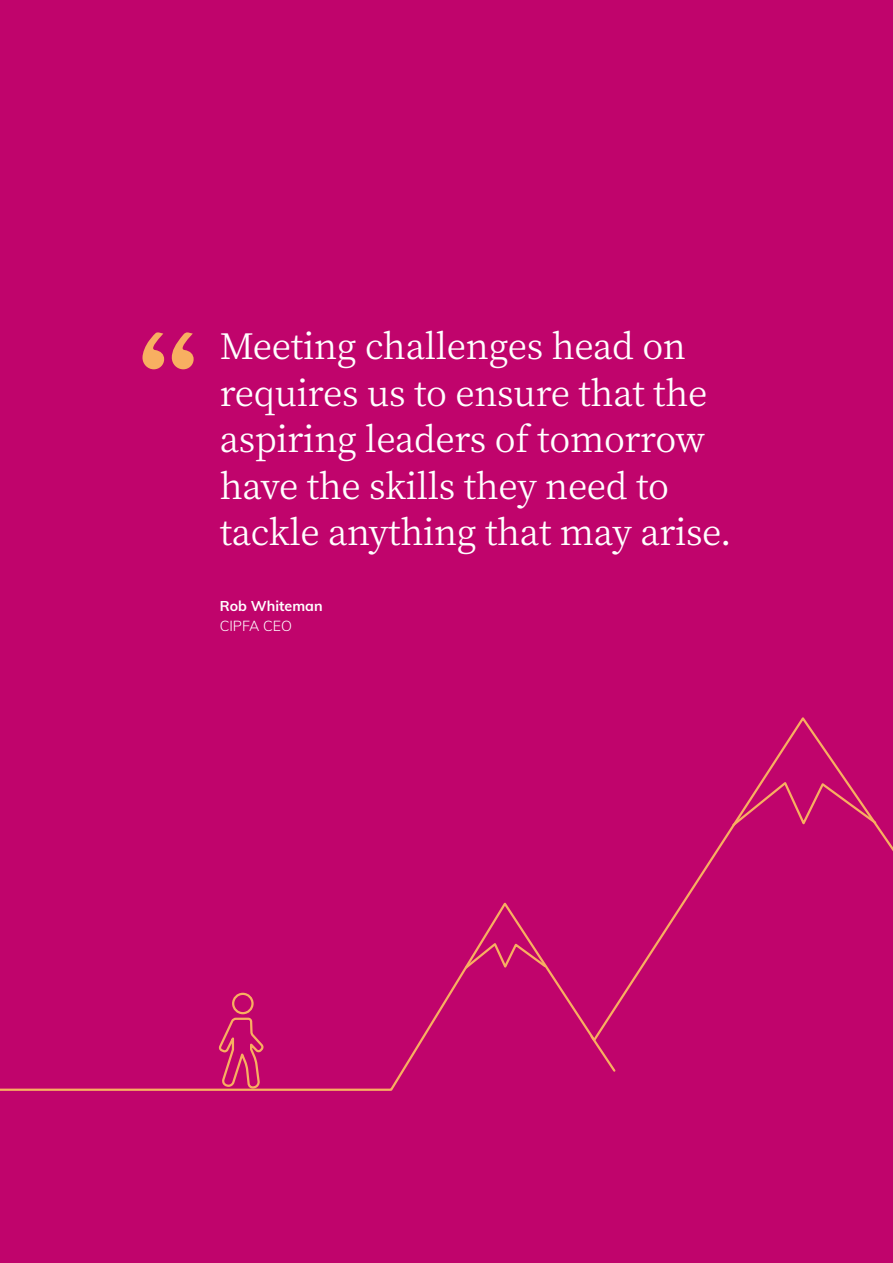
<style>
.page{position:relative;width:893px;height:1263px;background:#c0046c}
.page>*{position:absolute;margin:0;border:0;box-sizing:border-box;transform-origin:0 0}
.t1{font:169.35px "Friz Quadrata Std";color:#f8af61}
.t2{font:35.25px/46.5px "Noto Serif JP";letter-spacing:-.01em;color:#fff}
.t3{font:700 14.25px "Muli";color:#fff}
.t4{font:300 14.25px "Muli";color:#fff}
</style>
<div class="page">
<svg style="left:0;top:717px;width:893px;height:374px"></svg>
<svg style="left:730px;top:779px;width:148px;height:49px"></svg>
<svg style="left:463px;top:941px;width:85px;height:31px"></svg>
<svg style="left:588px;top:1033px;width:29px;height:41px"></svg>
<h1 class="t1" style="left:132px;top:292px;width:71px">“</h1>
<p class="t2" style="left:220px;top:324px;width:513px">Meeting challenges head on requires us to ensure that the aspiring leaders of tomorrow have the skills they need to tackle anything that may arise.</p>
<p class="t3" style="left:220px;top:595px;width:104px">Rob Whiteman</p>
<p class="t4" style="left:220px;top:616px;width:74px">CIPFA CEO</p>
</div>
